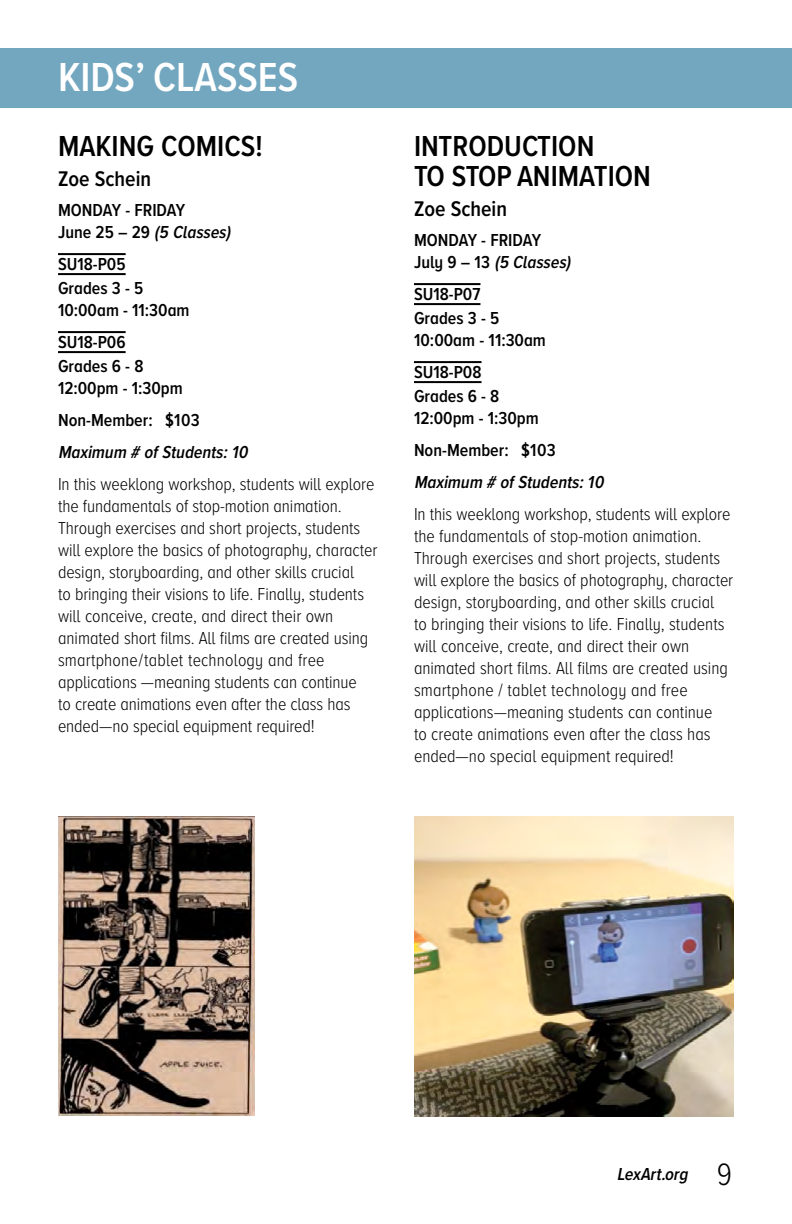
<style>
.page{position:relative;width:792px;height:1224px;background:#fff}
.page>*{position:absolute;margin:0;border:0;box-sizing:border-box;transform-origin:0 0}
.t1{font:600 42px "Proxima Nova A Cond";color:#fff}
.t2{font:600 30px/30px "Proxima Nova A Cond";color:#000}
.t3{font:600 22px "Proxima Nova A Cond";color:#000}
.t4{font:300 18px/22px "Proxima Nova A Cond";letter-spacing:-.005em;color:#000}
.t5{font:600 18px/22px "Proxima Nova A Cond";color:#000}
.t6{font:italic 600 18px "Proxima Nova A Cond";color:#000}
.s1{font-style:italic}
.s2{font-weight:300;font-style:normal;font-size:32px}
</style>
<div class="page">
<img style="left:58px;top:816px;width:196px;height:300px">
<img style="left:414px;top:816px;width:320px;height:300px">
<div style="left:0;top:48px;width:792px;height:60px;background:#73a7c0"></div>
<hr style="left:58px;top:253px;width:68px;height:2px;background:#000">
<hr style="left:58px;top:273px;width:68px;height:2px;background:#000">
<hr style="left:58px;top:331px;width:68px;height:2px;background:#000">
<hr style="left:58px;top:351px;width:68px;height:2px;background:#000">
<hr style="left:414px;top:283px;width:66px;height:2px;background:#000">
<hr style="left:414px;top:303px;width:66px;height:2px;background:#000">
<hr style="left:414px;top:361px;width:68px;height:2px;background:#000">
<hr style="left:414px;top:381px;width:68px;height:2px;background:#000">
<h1 class="t1" style="left:58px;top:46px;width:242px">KIDS’ CLASSES</h1>
<h2 class="t2" style="left:58px;top:130px;width:206px">MAKING COM ICS!</h2>
<p class="t3" style="left:58px;top:163px;width:95px">Zoe Schein</p>
<p class="t5" style="left:58px;top:199px;width:178px">MONDAY - FRIDAY<br>J u n e 2 5 – 2 9 <span class="s1">(5 Classes)</span></p>
<p class="t5" style="left:58px;top:252px;width:87px;line-height:24px">SU18-P05<br>Grades 3 - 5</p>
<p class="t5" style="left:58px;top:294px;width:133px;line-height:32px">10:00am - 11:30am<br>SU18-P06</p>
<p class="t5" style="left:58px;top:355px;width:126px">Grades 6 - 8<br>12:00pm - 1:30pm</p>
<p class="t5" style="left:58px;top:409px;width:143px">Non-Member: $103</p>
<p class="t6" style="left:58px;top:439px;width:195px">Maximum # ofStudents:10</p>
<p class="t4" style="left:58px;top:472px;width:321px">In this weeklong workshop, students will explore the fundamentals of stop-motion animation.<br>Through exercises and short projects, students will explore the basics of photography, character design, storyboarding, and other skills crucial<br>to bringing their visions to life. Finally, students will conceive, create, and direct their own animated short films. All films are created using smartphone/tablet technology and free applications —meaning students can continue<br>to create animations even after the class has ended—no special equipment required!</p>
<h2 class="t2" style="left:414px;top:130px;width:238px">INTRODUCTION<br>TO STOP ANIMATION</h2>
<p class="t3" style="left:414px;top:193px;width:95px">Zoe Schein</p>
<p class="t5" style="left:414px;top:229px;width:163px">MONDAY - FRIDAY<br>J u l y 9 – 1 3 <span class="s1">(5 Classes)</span></p>
<p class="t5" style="left:414px;top:282px;width:87px;line-height:24px">SU18-P07<br>Grades 3 - 5</p>
<p class="t5" style="left:414px;top:324px;width:133px;line-height:32px">10:00am - 11:30am<br>SU18-P08</p>
<p class="t5" style="left:414px;top:385px;width:126px">Grades 6 - 8<br>12:00pm - 1:30pm</p>
<p class="t5" style="left:414px;top:439px;width:143px">Non-Member: $103</p>
<p class="t6" style="left:414px;top:469px;width:195px">Maximum # ofStudents:10</p>
<p class="t4" style="left:414px;top:502px;width:321px">In this weeklong workshop, students will explore the fundamentals of stop-motion animation.<br>Through exercises and short projects, students will explore the basics of photography, character design, storyboarding, and other skills crucial<br>to bringing their visions to life. Finally, students will conceive, create, and direct their own animated short films. All films are created using smartphone / tablet technology and free applications—meaning students can continue<br>to create animations even after the class has ended—no special equipment required!</p>
<p class="t6" style="left:617px;top:1161px;width:116px">LexArt.org <span class="s2">9</span></p>
</div>
